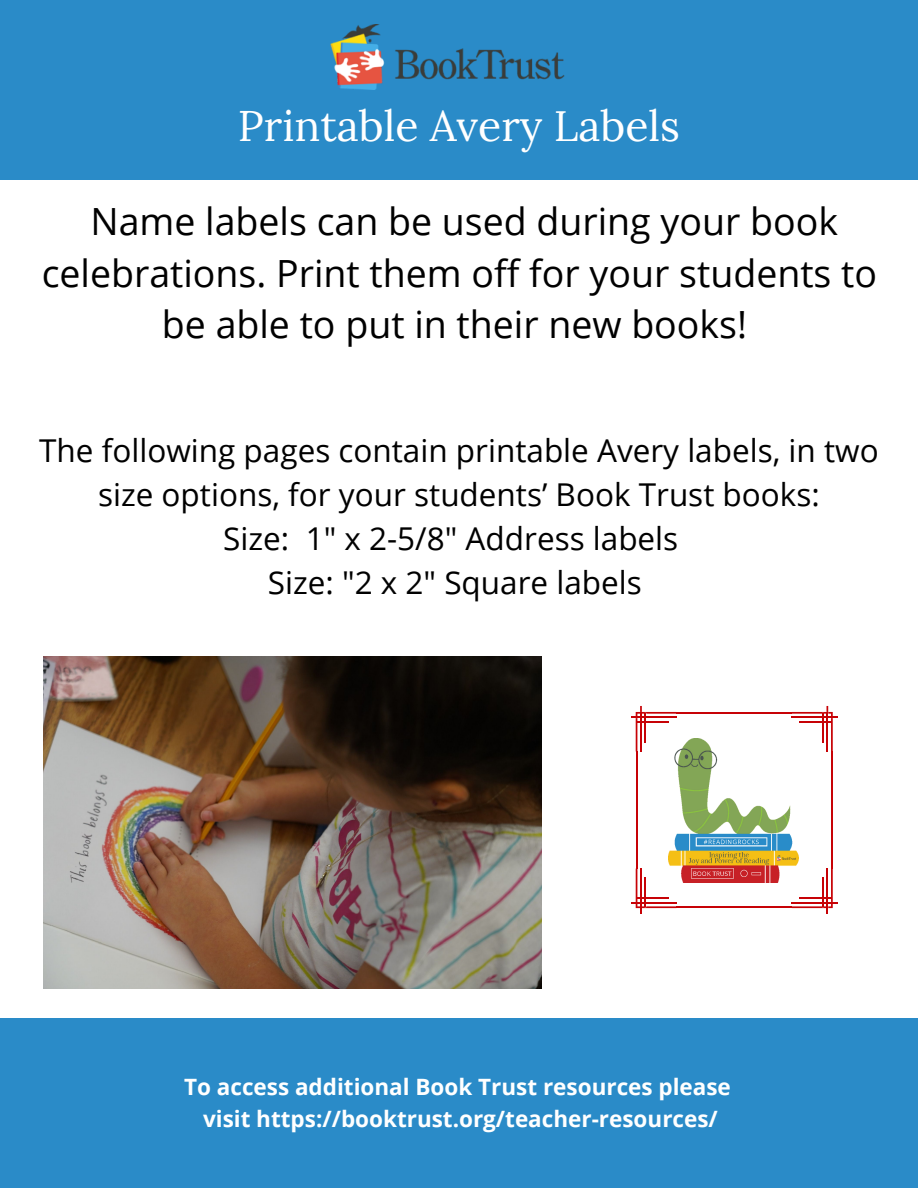
<style>
.page{position:relative;width:918px;height:1188px;background:#fff}
.page>*{position:absolute;margin:0;border:0;box-sizing:border-box;transform-origin:0 0}
.t1{font:42.75px "Lora";color:#fff}
.t2{font:37.5px/51.8px "Open Sans";color:#000;text-align:center}
.t3{font:31.5px/43.8px "Open Sans";color:#000;text-align:center}
.t4{font:700 22.5px "Open Sans";color:#fff}
</style>
<div class="page">
<div style="left:0;top:0;width:918px;height:179px;background:#2a8bc8"></div>
<img style="left:330px;top:24px;width:235px;height:65px">
<div style="left:0;top:1019px;width:918px;height:169px;background:#2a8bc8"></div>
<hr style="left:677px;top:712px;width:115px;height:2px;background:#c70206">
<hr style="left:677px;top:906px;width:115px;height:2px;background:#c70206">
<hr style="left:636px;top:751px;width:1px;height:118px;background:#c70206">
<hr style="left:831px;top:751px;width:2px;height:118px;background:#c70206">
<svg style="left:631px;top:706px;width:46px;height:45px"></svg>
<svg style="left:631px;top:869px;width:46px;height:45px"></svg>
<svg style="left:792px;top:706px;width:46px;height:45px"></svg>
<svg style="left:792px;top:869px;width:46px;height:45px"></svg>
<img style="left:668px;top:738px;width:131px;height:144px">
<img style="left:43px;top:656px;width:498px;height:332px">
<p class="t1" style="left:238px;top:98px;width:443px">Printable Avery Labels</p>
<p class="t2" style="left:42px;top:194px;width:837px">Name labels can be used during your book celebrations. Print them off for your students to be able to put in their new books!</p>
<p class="t3" style="left:39px;top:428px;width:841px">The following pages contain printable Avery labels, in two size options, for your students’ Book Trust books:</p>
<p class="t3" style="left:223px;top:516px;width:456px">Size: 1" x 2-5/8" Address labels</p>
<p class="t3" style="left:268px;top:560px;width:375px">Size: "2 x 2" Square labels</p>
<p class="t4" style="left:184px;top:1071px;width:548px">To access additional Book Trust resources please</p>
<p class="t4" style="left:203px;top:1103px;width:516px">visit https://booktrust.org/teacher-resources/</p>
</div>
